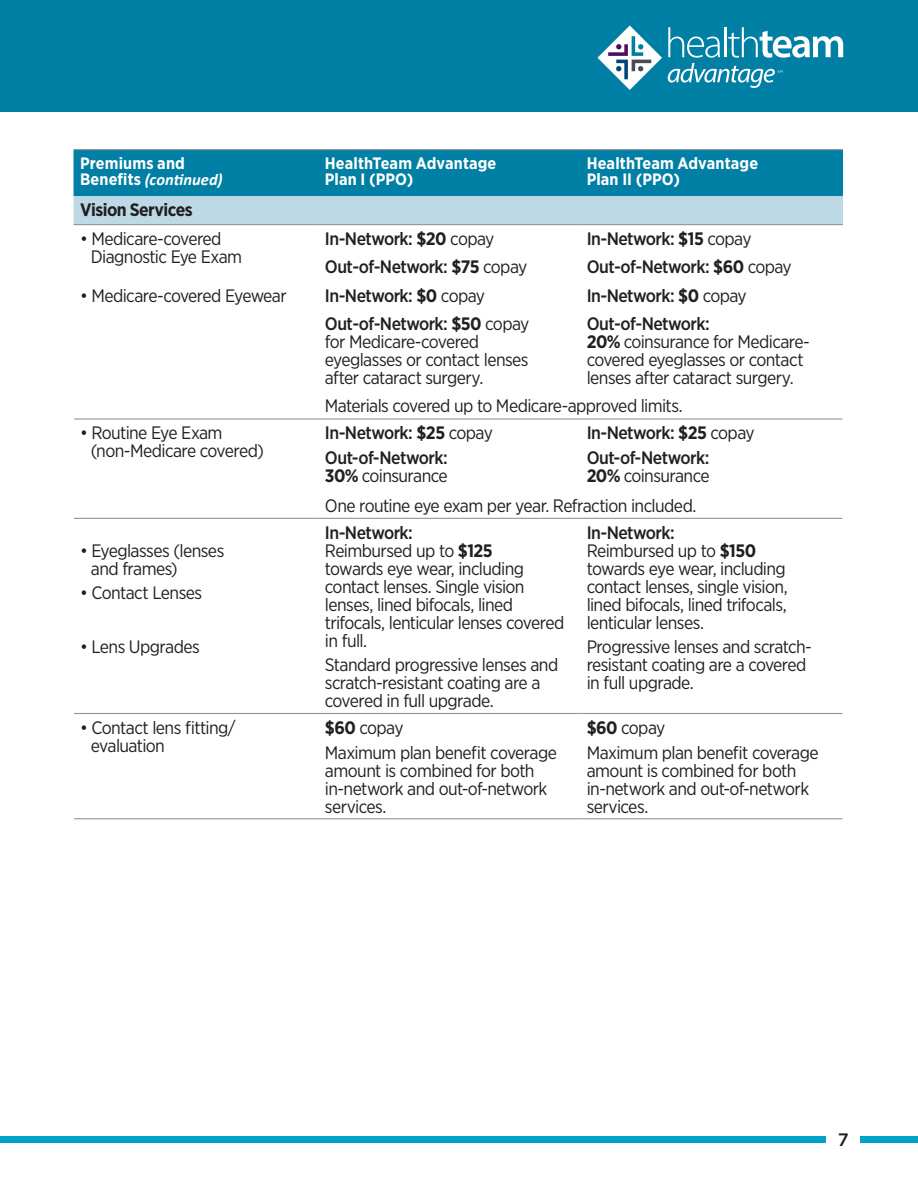
<style>
.page{position:relative;width:918px;height:1188px;background:#fff}
.page>*{position:absolute;margin:0;border:0;box-sizing:border-box;transform-origin:0 0}
.t1{font:18px/18px "Gotham Narrow";letter-spacing:-.035em;color:#231f20}
.t2{font:500 18px/28.3px "Gotham Narrow";letter-spacing:-.03em;color:#231f20}
.t3{font:700 18px "Gotham Narrow";letter-spacing:-.03em;color:#231f20}
.t4{font:500 18px "Gotham";color:#231f20}
.t5{font:700 16.5px/16.5px "Gotham Narrow";letter-spacing:.005em;color:#fff}
.t6{font:italic 700 16.5px "Calibri";color:#fff}
.s1{font-family:"Gotham Narrow";font-style:normal}
.s2{font-weight:700}
.s3{font-weight:400}
.s4{font-weight:500}
</style>
<div class="page">
<div style="left:0;top:1136px;width:918px;height:7px;background:#00a2c5"></div>
<div style="left:827px;top:1133px;width:33px;height:21px;background:#fff"></div>
<div style="left:0;top:0;width:918px;height:112px;background:#007fa4"></div>
<svg style="left:668px;top:27px;width:176px;height:61px"></svg>
<svg style="left:597px;top:25px;width:65px;height:65px"></svg>
<hr style="left:74px;top:224px;width:245px;height:1px;background:#939598">
<hr style="left:319px;top:224px;width:262px;height:1px;background:#939598">
<hr style="left:581px;top:224px;width:262px;height:1px;background:#939598">
<hr style="left:74px;top:418px;width:245px;height:2px;background:#939598">
<hr style="left:319px;top:418px;width:262px;height:2px;background:#939598">
<hr style="left:581px;top:418px;width:261px;height:2px;background:#939598">
<hr style="left:74px;top:518px;width:245px;height:1px;background:#939598">
<hr style="left:319px;top:518px;width:262px;height:1px;background:#939598">
<hr style="left:581px;top:518px;width:261px;height:1px;background:#939598">
<hr style="left:74px;top:149px;width:245px;height:1px;background:#939598">
<hr style="left:319px;top:149px;width:262px;height:1px;background:#939598">
<hr style="left:581px;top:149px;width:262px;height:1px;background:#939598">
<svg style="left:74px;top:150px;width:769px;height:74px;background:#47a1bc"></svg>
<hr style="left:74px;top:150px;width:1px;height:45px;background:#007fa4">
<hr style="left:842px;top:150px;width:1px;height:45px;background:#007fa4">
<hr style="left:74px;top:713px;width:245px;height:1px;background:#939598">
<hr style="left:319px;top:713px;width:262px;height:1px;background:#939598">
<hr style="left:581px;top:713px;width:261px;height:1px;background:#939598">
<hr style="left:74px;top:818px;width:245px;height:1px;background:#939598">
<hr style="left:319px;top:818px;width:262px;height:1px;background:#939598">
<hr style="left:581px;top:818px;width:261px;height:1px;background:#939598">
<p class="t5" style="left:80px;top:155px;width:106px">Premiums and</p>
<p class="t6" style="left:80px;top:169px;width:144px"><span class="s1">Benefits</span> (continued)</p>
<p class="t3" style="left:80px;top:198px;width:114px">Vision Services</p>
<p class="t1" style="left:91px;top:229px;width:153px;text-indent:-11px">• Medicare-covered<br>Diagnostic Eye Exam</p>
<p class="t1" style="left:80px;top:286px;width:208px">• Medicare-covered Eyewear</p>
<p class="t5" style="left:325px;top:155px;width:173px">HealthTeam Advantage<br>Plan I (PPO)</p>
<p class="t5" style="left:587px;top:155px;width:173px">HealthTeam Advantage<br>Plan II (PPO)</p>
<p class="t2" style="left:325px;top:224px;width:206px">In-Network: <span class="s2">$20</span> <span class="s3">copay<br></span>Out-of-Network: <span class="s2">$75</span> <span class="s3">copay<br></span>In-Network: <span class="s2">$0</span> <span class="s3">copay<br></span>Out-of-Network: <span class="s2">$50</span> <span class="s3">copay</span></p>
<p class="t1" style="left:325px;top:332px;width:205px">for Medicare-covered eyeglasses or contact lenses after cataract surgery.</p>
<p class="t2" style="left:587px;top:224px;width:207px">In-Network: <span class="s2">$15</span> <span class="s3">copay<br></span>Out-of-Network: <span class="s2">$60</span> <span class="s3">copay<br></span>In-Network: <span class="s2">$0</span> <span class="s3">copay<br></span>Out-of-Network:</p>
<p class="t1" style="left:587px;top:332px;width:225px"><span class="s2">20%</span> coinsurance for Medicare&shy;covered eyeglasses or contact lenses after cataract surgery.</p>
<p class="t1" style="left:325px;top:396px;width:359px">Materials covered up to Medicare-approved limits.</p>
<p class="t1" style="left:91px;top:424px;width:175px;text-indent:-11px">• Routine Eye Exam (non-Medicare covered)</p>
<p class="t2" style="left:325px;top:420px;width:169px;line-height:24.8px">In-Network: <span class="s2">$25</span> <span class="s3">copay<br></span>Out-of-Network:</p>
<p class="t1" style="left:325px;top:466px;width:124px"><span class="s2">30%</span> coinsurance</p>
<p class="t2" style="left:587px;top:420px;width:169px;line-height:24.8px">In-Network: <span class="s2">$25</span> <span class="s3">copay<br></span>Out-of-Network:</p>
<p class="t1" style="left:325px;top:460px;width:386px;line-height:30.2px;text-indent:262px"><span class="s2">20%</span> coinsurance<br>One routine eye exam per year. Refraction included.</p>
<p class="t1" style="left:91px;top:541px;width:135px;text-indent:-11px">• Eyeglasses (lenses and frames)</p>
<p class="t1" style="left:80px;top:584px;width:124px">• Contact Lenses</p>
<p class="t1" style="left:80px;top:638px;width:121px">• Lens Upgrades</p>
<p class="t1" style="left:325px;top:523px;width:241px"><span class="s4">In-Network:<br></span>Reimbursed up to <span class="s2">$125<br></span>towards eye wear, including contact lenses. Single vision lenses, lined bifocals, lined trifocals, lenticular lenses covered in full.</p>
<p class="t1" style="left:325px;top:656px;width:235px">Standard progressive lenses and scratch-resistant coating are a covered in full upgrade.</p>
<p class="t1" style="left:91px;top:718px;width:146px;text-indent:-11px">• Contact lens fitting/ evaluation</p>
<p class="t1" style="left:325px;top:715px;width:233px;line-height:24.8px"><span class="s2">$60</span> copay<br>Maximum plan benefit coverage</p>
<p class="t1" style="left:325px;top:761px;width:224px">amount is combined for both in-network and out-of-network services.</p>
<p class="t1" style="left:587px;top:523px;width:203px"><span class="s4">In-Network:<br></span>Reimbursed up to <span class="s2">$150 </span>towards eye wear, including contact lenses, single vision, lined bifocals, lined trifocals, lenticular lenses.</p>
<p class="t1" style="left:587px;top:638px;width:227px">Progressive lenses and scratch&shy;resistant coating are a covered in full upgrade.</p>
<p class="t1" style="left:587px;top:715px;width:233px;line-height:24.8px"><span class="s2">$60</span> copay<br>Maximum plan benefit coverage</p>
<p class="t1" style="left:587px;top:761px;width:224px">amount is combined for both in-network and out-of-network services.</p>
<p class="t4" style="left:838px;top:1128px;width:12px">7</p>
</div>
